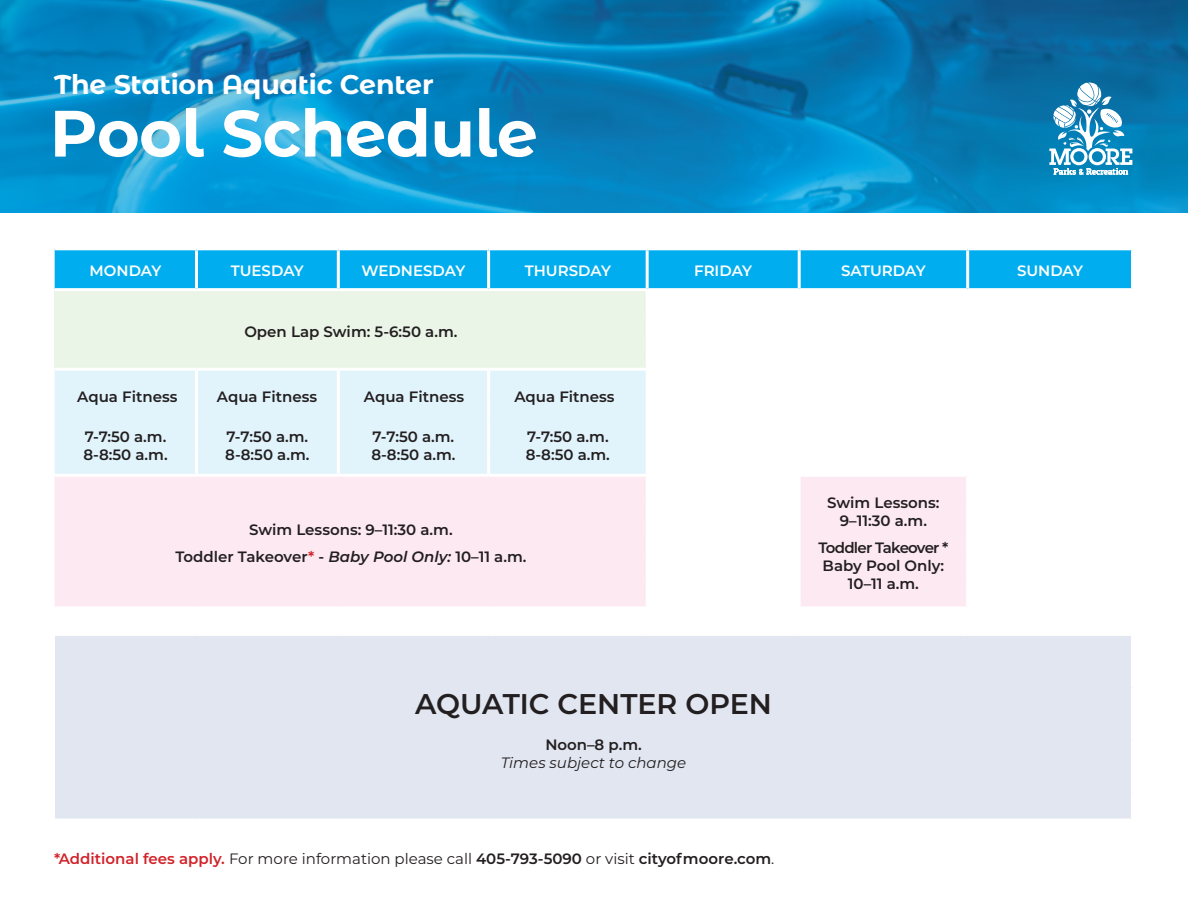
<style>
.page{position:relative;width:1188px;height:918px;background:#fff}
.page>*{position:absolute;margin:0;border:0;box-sizing:border-box;transform-origin:0 0}
.t1{font:700 65.4px "Montserrat Alternates";letter-spacing:-.01em;color:#fff}
.t2{font:600 28.5px "Montserrat";color:#231f20}
.t3{font:700 27px "Montserrat Alternates";letter-spacing:-.01em;color:#fff}
.t4{font:600 15px/18px "Montserrat";color:#231f20;text-align:center}
.t5{font:15px "Montserrat";color:#231f20}
.t6{font:600 15px "Montserrat";color:#fff}
.t7{font:italic 15px "Montserrat";color:#231f20}
.t8{font:600 15px "Montserrat";letter-spacing:-.05em;color:#231f20}
.s1{color:#d1232a}
.s2{font-style:italic}
.s3{font-weight:600;color:#d1232a}
.s4{font-weight:600}
</style>
<div class="page">
<img style="left:0;top:0;width:1188px;height:213px">
<svg style="left:1049px;top:82px;width:83px;height:93px"></svg>
<div style="left:55px;top:250px;width:1076px;height:38px;background:#00aeef"></div>
<div style="left:55px;top:291px;width:591px;height:77px;background:#eaf4e7"></div>
<div style="left:55px;top:371px;width:591px;height:103px;background:#e1f4fc"></div>
<svg style="left:55px;top:477px;width:911px;height:129px;fill:#fce9f1"></svg>
<div style="left:55px;top:634px;width:1077px;height:186px;background:#e1e6f1"></div>
<hr style="left:195px;top:250px;width:3px;height:38px;background:#fff">
<hr style="left:337px;top:250px;width:3px;height:38px;background:#fff">
<hr style="left:487px;top:250px;width:3px;height:38px;background:#fff">
<hr style="left:646px;top:250px;width:3px;height:38px;background:#fff">
<hr style="left:798px;top:250px;width:3px;height:38px;background:#fff">
<hr style="left:966px;top:250px;width:3px;height:38px;background:#fff">
<hr style="left:195px;top:371px;width:3px;height:25px;background:#fff">
<hr style="left:337px;top:371px;width:3px;height:25px;background:#fff">
<hr style="left:487px;top:371px;width:3px;height:25px;background:#fff">
<hr style="left:195px;top:396px;width:3px;height:26px;background:#fff">
<hr style="left:337px;top:396px;width:3px;height:26px;background:#fff">
<hr style="left:487px;top:396px;width:3px;height:26px;background:#fff">
<hr style="left:195px;top:422px;width:3px;height:27px;background:#fff">
<hr style="left:337px;top:422px;width:3px;height:27px;background:#fff">
<hr style="left:487px;top:422px;width:3px;height:27px;background:#fff">
<hr style="left:195px;top:449px;width:3px;height:25px;background:#fff">
<hr style="left:337px;top:449px;width:3px;height:25px;background:#fff">
<hr style="left:487px;top:449px;width:3px;height:25px;background:#fff">
<hr style="left:646px;top:477px;width:3px;height:23px;background:#fff">
<hr style="left:798px;top:477px;width:3px;height:23px;background:#fff">
<hr style="left:646px;top:500px;width:155px;height:3px;background:#fff">
<hr style="left:646px;top:503px;width:3px;height:24px;background:#fff">
<hr style="left:798px;top:503px;width:3px;height:24px;background:#fff">
<hr style="left:646px;top:527px;width:155px;height:3px;background:#fff">
<hr style="left:646px;top:530px;width:3px;height:23px;background:#fff">
<hr style="left:798px;top:530px;width:3px;height:23px;background:#fff">
<hr style="left:646px;top:553px;width:155px;height:3px;background:#fff">
<hr style="left:646px;top:556px;width:3px;height:24px;background:#fff">
<hr style="left:798px;top:556px;width:3px;height:24px;background:#fff">
<hr style="left:646px;top:580px;width:155px;height:3px;background:#fff">
<hr style="left:646px;top:583px;width:3px;height:23px;background:#fff">
<hr style="left:798px;top:583px;width:3px;height:23px;background:#fff">
<hr style="left:55px;top:633px;width:141px;height:3px;background:#fff">
<hr style="left:196px;top:633px;width:142px;height:3px;background:#fff">
<hr style="left:338px;top:633px;width:151px;height:3px;background:#fff">
<hr style="left:489px;top:633px;width:158px;height:3px;background:#fff">
<hr style="left:647px;top:633px;width:152px;height:3px;background:#fff">
<hr style="left:799px;top:633px;width:169px;height:3px;background:#fff">
<hr style="left:968px;top:633px;width:166px;height:3px;background:#fff">
<hr style="left:1131px;top:636px;width:3px;height:25px;background:#fff">
<hr style="left:1131px;top:661px;width:3px;height:26px;background:#fff">
<hr style="left:1131px;top:687px;width:3px;height:27px;background:#fff">
<hr style="left:1131px;top:714px;width:3px;height:26px;background:#fff">
<hr style="left:1131px;top:740px;width:3px;height:27px;background:#fff">
<hr style="left:1131px;top:767px;width:3px;height:27px;background:#fff">
<hr style="left:1131px;top:794px;width:3px;height:25px;background:#fff">
<hr style="left:55px;top:819px;width:141px;height:3px;background:#fff">
<hr style="left:196px;top:819px;width:142px;height:3px;background:#fff">
<hr style="left:338px;top:819px;width:151px;height:3px;background:#fff">
<hr style="left:489px;top:819px;width:158px;height:3px;background:#fff">
<hr style="left:647px;top:819px;width:152px;height:3px;background:#fff">
<hr style="left:799px;top:819px;width:169px;height:3px;background:#fff">
<hr style="left:968px;top:819px;width:166px;height:3px;background:#fff">
<p class="t3" style="left:54px;top:65px;width:381px">The Station Aquatic Center</p>
<p class="t1" style="left:50px;top:86px;width:490px">Pool Schedule</p>
<p class="t6" style="left:90px;top:261px;width:73px">MONDAY</p>
<p class="t6" style="left:231px;top:261px;width:74px">TUESDAY</p>
<p class="t6" style="left:362px;top:261px;width:105px">WEDNESDAY</p>
<p class="t6" style="left:525px;top:261px;width:88px">THURSDAY</p>
<p class="t6" style="left:694px;top:261px;width:60px">FRIDAY</p>
<p class="t6" style="left:841px;top:261px;width:86px">SATURDAY</p>
<p class="t6" style="left:1017px;top:261px;width:68px">SUNDAY</p>
<p class="t4" style="left:77px;top:387px;width:102px">Aqua Fitness</p>
<p class="t4" style="left:85px;top:427px;width:83px">7-7:50 a.m.</p>
<p class="t4" style="left:83px;top:445px;width:86px">8-8:50 a.m.</p>
<p class="t4" style="left:244px;top:322px;width:215px">Open Lap Swim: 5-6:50 a.m.</p>
<p class="t4" style="left:217px;top:387px;width:102px">Aqua Fitness</p>
<p class="t4" style="left:227px;top:427px;width:83px">7-7:50 a.m.</p>
<p class="t4" style="left:225px;top:445px;width:86px">8-8:50 a.m.</p>
<p class="t4" style="left:364px;top:387px;width:102px">Aqua Fitness</p>
<p class="t4" style="left:373px;top:427px;width:83px">7-7:50 a.m.</p>
<p class="t4" style="left:371px;top:445px;width:86px">8-8:50 a.m.</p>
<p class="t4" style="left:514px;top:387px;width:102px">Aqua Fitness</p>
<p class="t4" style="left:527px;top:427px;width:83px">7-7:50 a.m.</p>
<p class="t4" style="left:526px;top:445px;width:86px">8-8:50 a.m.</p>
<p class="t4" style="left:249px;top:520px;width:205px">Swim Lessons: 9–11:30 a.m.</p>
<p class="t4" style="left:175px;top:547px;width:353px">Toddler Takeover<span class="s1">*</span> - <span class="s2">Baby Pool Only:</span> 10–11 a.m.</p>
<p class="t2" style="left:415px;top:684px;width:358px">AQUATIC CENTER OPEN</p>
<p class="t4" style="left:545px;top:735px;width:98px">Noon–8 p.m.</p>
<p class="t7" style="left:501px;top:752px;width:187px">Times subject to change</p>
<p class="t5" style="left:54px;top:848px;width:722px"><span class="s3">*Additional fees apply.</span> For more information please call <span class="s4">405-793-5090</span> or visit <span class="s4">cityofmoore.com</span>.</p>
<p class="t4" style="left:827px;top:493px;width:114px">Swim Lessons:<br>9–11:30 a.m.</p>
<p class="t8" style="left:818px;top:537px;width:132px">Toddler Takeover *</p>
<p class="t4" style="left:823px;top:556px;width:123px">Baby Pool Only:<br>10–11 a.m.</p>
</div>
